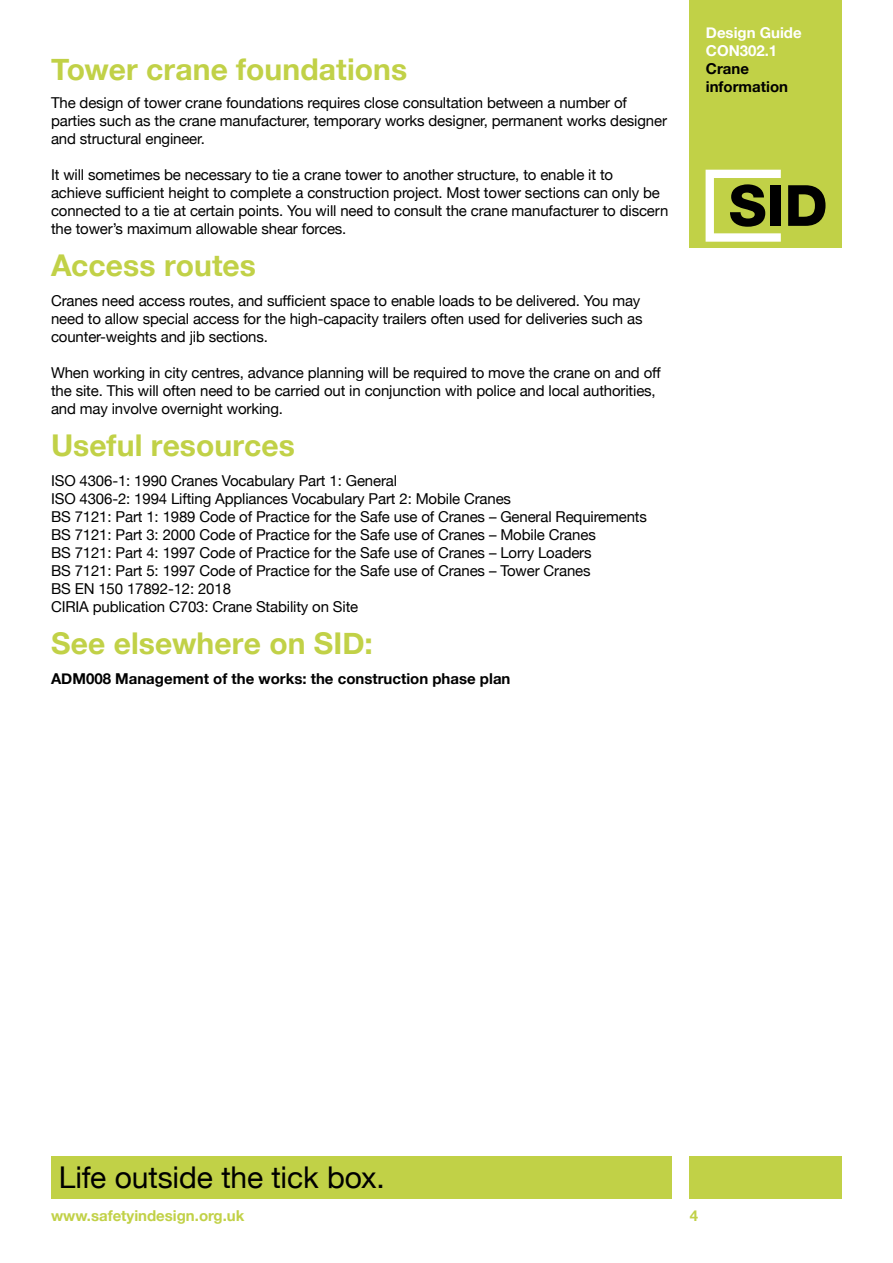
<style>
.page{position:relative;width:893px;height:1263px;background:#fff}
.page>*{position:absolute;margin:0;border:0;box-sizing:border-box;transform-origin:0 0}
.t1{font:700 30px "Helvetica Neue";letter-spacing:.005em;color:#c1d147}
.t2{font:30px "Helvetica Neue";letter-spacing:-.005em;color:#000}
.t3{font:15px/18px "Helvetica Neue";letter-spacing:-.01em;color:#000}
.t4{font:700 15px/18px "Helvetica Neue";color:#000}
.t5{font:700 15px "Helvetica Neue";color:#c1d147}
.t6{font:700 15px/18px "Helvetica Neue";color:#fff}
</style>
<div class="page">
<div style="left:690px;top:0;width:152px;height:247px;background:#c1d147"></div>
<svg style="left:706px;top:170px;width:75px;height:72px"></svg>
<div style="left:770px;top:185px;width:11px;height:41px;background:#000"></div>
<svg style="left:788px;top:185px;width:37px;height:41px"></svg>
<div style="left:51px;top:1157px;width:621px;height:42px;background:#c1d147"></div>
<div style="left:690px;top:1157px;width:152px;height:42px;background:#c1d147"></div>
<h1 class="t1" style="left:51px;top:46px;width:358px">Tower crane foundations</h1>
<p class="t3" style="left:51px;top:95px;width:617px">The design of tower crane foundations requires close consultation between a number of parties such as the crane manufacturer, temporary works designer, permanent works designer and structural engineer.</p>
<p class="t3" style="left:51px;top:167px;width:619px">It will sometimes be necessary to tie a crane tower to another structure, to enable it to<br>achieve sufficient height to complete a construction project. Most tower sections can only be connected to a tie at certain points. You will need to consult the crane manufacturer to discern the tower’s maximum allowable shear forces.</p>
<h1 class="t1" style="left:51px;top:242px;width:206px">Access routes</h1>
<p class="t3" style="left:51px;top:293px;width:593px">Cranes need access routes, and sufficient space to enable loads to be delivered. You may need to allow special access for the high-capacity trailers often used for deliveries such as counter-weights and jib sections.</p>
<p class="t3" style="left:51px;top:365px;width:611px">When working in city centres, advance planning will be required to move the crane on and off the site. This will often need to be carried out in conjunction with police and local authorities, and may involve overnight working.</p>
<h1 class="t1" style="left:51px;top:422px;width:245px">Useful resources</h1>
<p class="t3" style="left:51px;top:473px;width:597px">ISO 4306-1: 1990 Cranes Vocabulary Part 1: General<br>ISO 4306-2: 1994 Lifting Appliances Vocabulary Part 2: Mobile Cranes<br>BS 7121: Part 1: 1989 Code of Practice for the Safe use of Cranes – General Requirements BS 7121: Part 3: 2000 Code of Practice for the Safe use of Cranes – Mobile Cranes<br>BS 7121: Part 4: 1997 Code of Practice for the Safe use of Cranes – Lorry Loaders<br>BS 7121: Part 5: 1997 Code of Practice for the Safe use of Cranes – Tower Cranes<br>BS EN 150 17892-12: 2018<br>CIRIA publication C703: Crane Stability on Site</p>
<h1 class="t1" style="left:51px;top:620px;width:323px">See elsewhere on SID:</h1>
<p class="t4" style="left:51px;top:670px;width:461px">ADM008 Management of the works: the construction phase plan</p>
<p class="t6" style="left:706px;top:24px;width:97px">Design Guide<br>CON302.1</p>
<p class="t4" style="left:706px;top:60px;width:84px">Crane information</p>
<h1 class="t2" style="left:59px;top:1155px;width:327px">Life outside the tick box.</h1>
<p class="t5" style="left:51px;top:1203px;width:195px">www.safetyindesign.org.uk</p>
<p class="t5" style="left:690px;top:1203px;width:10px">4</p>
</div>
